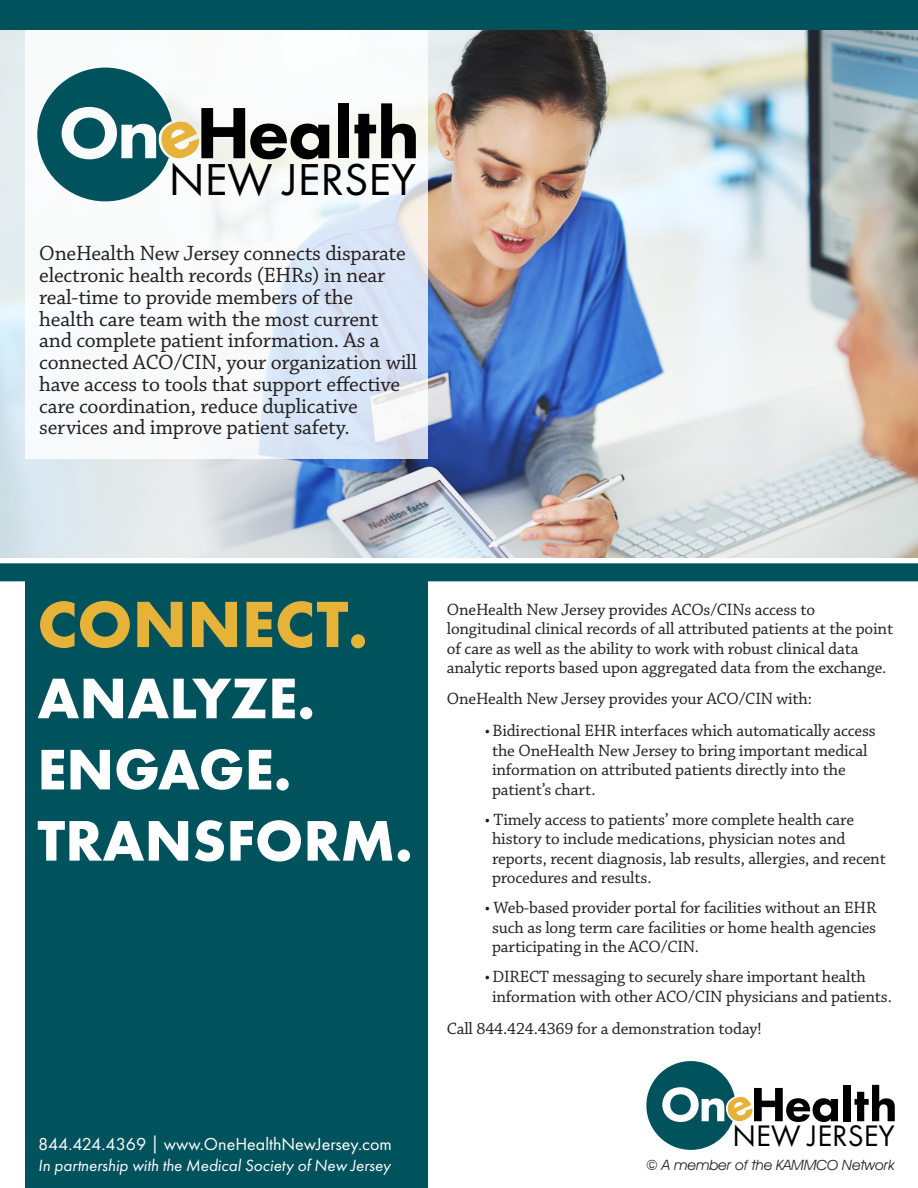
<style>
.page{position:relative;width:918px;height:1188px;background:#fff}
.page>*{position:absolute;margin:0;border:0;box-sizing:border-box;transform-origin:0 0}
.t1{font:800 75.3px "Futura PT";color:#000}
.t2{font:700 67.8px "Futura PT";color:#e6b238}
.t3{font:700 59.25px "Futura PT";color:#fff}
.t4{font:800 49.95px "Futura PT";color:#000}
.t5{font:46.35px "Futura PT";color:#000}
.t6{font:30.75px "Futura PT";color:#000}
.t7{font:21.75px/21.8px "Chaparral Pro";letter-spacing:-.01em;color:#231f20}
.t8{font:18px "Futura PT";color:#fff}
.t9{font:17.25px/19.5px "Chaparral Pro";letter-spacing:-.01em;color:#231f20}
.t10{font:italic 16.8px "Futura PT";color:#fff}
.t11{font:italic 14.1px "Avant Garde IT Cby BT";color:#231f20}
</style>
<div class="page">
<img style="left:0;top:30px;width:918px;height:528px">
<svg style="left:25px;top:30px;width:403px;height:429px"></svg>
<div style="left:25px;top:572px;width:403px;height:616px;background:#00525d"></div>
<div style="left:0;top:0;width:918px;height:30px;background:#00525d"></div>
<svg style="left:37px;top:68px;width:163px;height:133px"></svg>
<div style="left:0;top:563px;width:918px;height:18px;background:#00525d"></div>
<svg style="left:646px;top:1061px;width:107px;height:89px"></svg>
<p class="t1" style="left:196px;top:86px;width:226px">Health</p>
<p class="t5" style="left:169px;top:152px;width:249px">NEW JERSEY</p>
<p class="t7" style="left:39px;top:244px;width:379px">OneHealth New Jersey connects disparate electronic health records (EHRs) in near real-time to provide members of the<br>health care team with the most current<br>and complete patient information. As a connected ACO/CIN, your organization will have access to tools that support effective care coordination, reduce duplicative services and improve patient safety.</p>
<p class="t2" style="left:37px;top:581px;width:332px">CONNECT.</p>
<p class="t3" style="left:37px;top:660px;width:279px">ANALYZE.</p>
<p class="t3" style="left:37px;top:731px;width:256px">ENGAGE.</p>
<p class="t3" style="left:37px;top:803px;width:377px">TRANSFORM.</p>
<p class="t8" style="left:38px;top:1134px;width:355px">844.424.4369 | www.OneHealthNewJersey.com</p>
<p class="t10" style="left:38px;top:1155px;width:354px">In partnership with the Medical Society of New Jersey</p>
<p class="t9" style="left:447px;top:600px;width:448px">OneHealth New Jersey provides ACOs/CINs access to longitudinal clinical records of all attributed patients at the point of care as well as the ability to work with robust clinical data analytic reports based upon aggregated data from the exchange.</p>
<p class="t9" style="left:447px;top:690px;width:367px">OneHealth New Jersey provides your ACO/CIN with:</p>
<p class="t9" style="left:485px;top:722px;width:392px">• Bidirectional EHR interfaces which automatically access</p>
<p class="t9" style="left:492px;top:741px;width:377px">the OneHealth New Jersey to bring important medical</p>
<p class="t9" style="left:492px;top:761px;width:355px">information on attributed patients directly into the</p>
<p class="t9" style="left:492px;top:780px;width:105px">patient’s chart.</p>
<p class="t9" style="left:485px;top:810px;width:371px">• Timely access to patients’ more complete health care</p>
<p class="t9" style="left:492px;top:830px;width:355px">history to include medications, physician notes and</p>
<p class="t9" style="left:492px;top:849px;width:395px">reports, recent diagnosis, lab results, allergies, and recent</p>
<p class="t9" style="left:492px;top:869px;width:161px">procedures and results.</p>
<p class="t9" style="left:485px;top:899px;width:393px">• Web-based provider portal for facilities without an EHR</p>
<p class="t9" style="left:492px;top:918px;width:386px">such as long term care facilities or home health agencies</p>
<p class="t9" style="left:492px;top:938px;width:209px">participating in the ACO/CIN.</p>
<p class="t9" style="left:485px;top:968px;width:383px">• DIRECT messaging to securely share important health</p>
<p class="t9" style="left:492px;top:987px;width:401px">information with other ACO/CIN physicians and patients.</p>
<p class="t9" style="left:447px;top:1020px;width:317px">Call 844.424.4369 for a demonstration today!</p>
<p class="t4" style="left:750px;top:1073px;width:149px">Health</p>
<p class="t6" style="left:733px;top:1117px;width:164px">NEW JERSEY</p>
<p class="t11" style="left:646px;top:1156px;width:250px">© A member of the KAMMCO Network</p>
</div>
